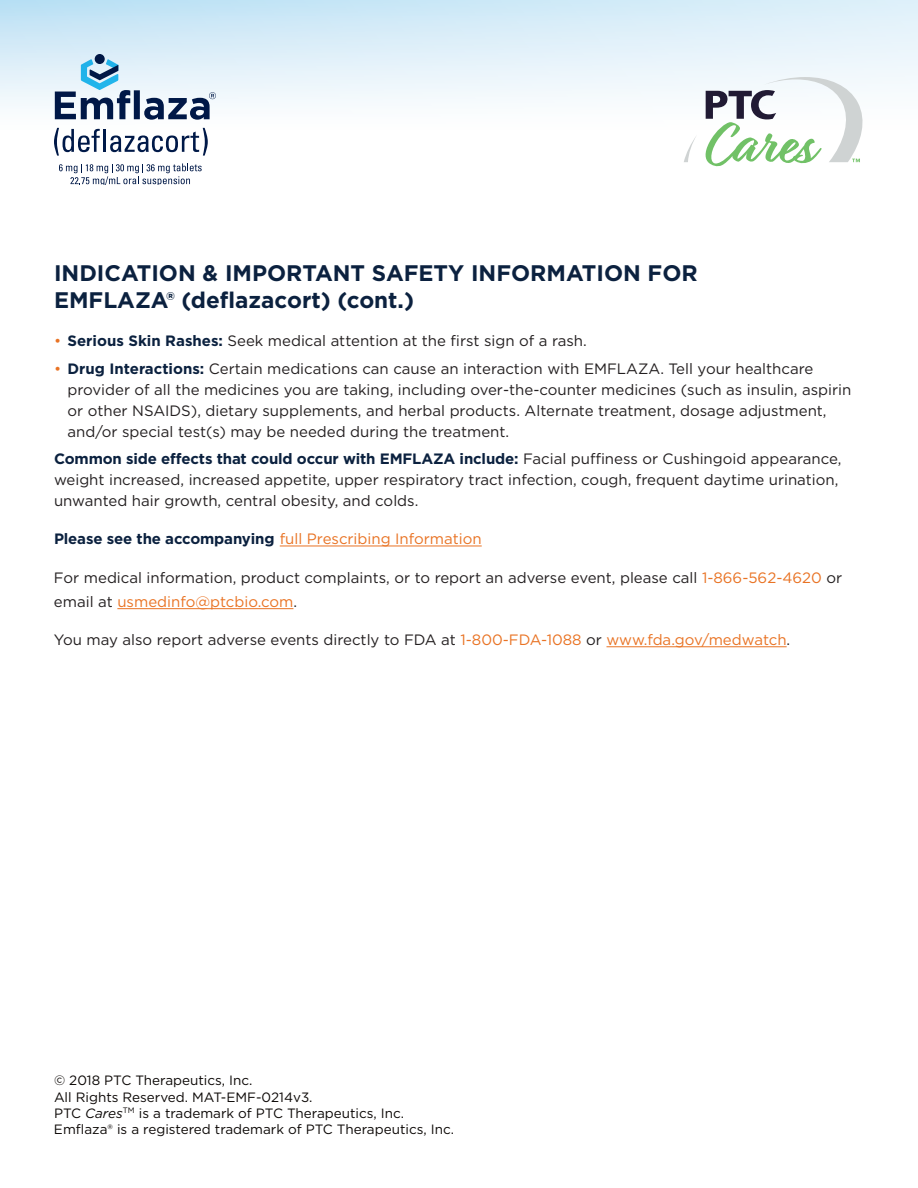
<style>
.page{position:relative;width:918px;height:1188px;background:#fff}
.page>*{position:absolute;margin:0;border:0;box-sizing:border-box;transform-origin:0 0}
.t1{font:700 22.5px/27px "Gotham";color:#0b213f}
.t2{font:15px/21px "Gotham";color:#231f20}
.t3{font:15px "Gotham";color:#e97324}
.t4{font:13.5px/16.2px "Gotham";color:#0c0806}
.s1{color:#e97324}
.s2{font-weight:700;color:#0b213f}
.s3{font-style:italic}
</style>
<div class="page">
<svg style="left:0;top:0;width:918px;height:128px"></svg>
<hr style="left:280px;top:546px;width:202px;height:1px;background:#e97324">
<hr style="left:117px;top:608px;width:176px;height:1px;background:#e97324">
<hr style="left:607px;top:646px;width:180px;height:1px;background:#e97324">
<svg style="left:54px;top:128px;width:46px;height:28px"></svg>
<hr style="left:103px;top:129px;width:3px;height:23px;background:#001948">
<svg style="left:110px;top:128px;width:98px;height:28px"></svg>
<svg style="left:59px;top:163px;width:143px;height:22px"></svg>
<div style="left:95px;top:54px;width:10px;height:10px;background:#001948;border-radius:50%"></div>
<svg style="left:55px;top:59px;width:161px;height:61px"></svg>
<svg style="left:684px;top:137px;width:12px;height:25px"></svg>
<svg style="left:704px;top:77px;width:158px;height:89px"></svg>
<h1 class="t1" style="left:54px;top:259px;width:645px">INDICATION &amp; IMPORTANT SAFETY INFORMATION FOR<br>EMFLAZA® (deflazacort) (cont.)</h1>
<p class="t2" style="left:54px;top:330px;width:534px"><span class="s1">•</span> <span class="s2">Serious Skin Rashes:</span> Seek medical attention at the first sign of a rash.</p>
<p class="t2" style="left:68px;top:357px;width:785px;text-indent:-14px"><span class="s1">•</span> <span class="s2">Drug Interactions:</span> Certain medications can cause an interaction with EMFLAZA. Tell your healthcare provider of all the medicines you are taking, including over-the-counter medicines (such as insulin, aspirin or other NSAIDS), dietary supplements, and herbal products. Alternate treatment, dosage adjustment, and/or special test(s) may be needed during the treatment.</p>
<p class="t2" style="left:54px;top:448px;width:789px"><span class="s2">Common side effects that could occur with EMFLAZA include:</span> Facial puffiness or Cushingoid appearance, weight increased, increased appetite, upper respiratory tract infection, cough, frequent daytime urination, unwanted hair growth, central obesity, and colds.</p>
<p class="t3" style="left:54px;top:530px;width:429px"><span class="s2">Please see the accompanying</span> full Prescribing Information</p>
<p class="t2" style="left:54px;top:565px;width:790px;line-height:24.6px">For medical information, product complaints, or to report an adverse event, please call <span class="s1">1-866-562-4620</span> or email at <span class="s1">usmedinfo@ptcbio.com</span>.</p>
<p class="t2" style="left:54px;top:629px;width:738px">You may also report adverse events directly to FDA at <span class="s1">1-800-FDA-1088</span> or <span class="s1">www.fda.gov/medwatch</span>.</p>
<p class="t4" style="left:54px;top:1072px;width:402px">© 2018 PTC Therapeutics, Inc.<br>All Rights Reserved. MAT-EMF-0214v3.<br>PTC <span class="s3">Cares</span><sup>TM</sup> is a trademark of PTC Therapeutics, Inc.<br>Emflaza® is a registered trademark of PTC Therapeutics, Inc.</p>
</div>
